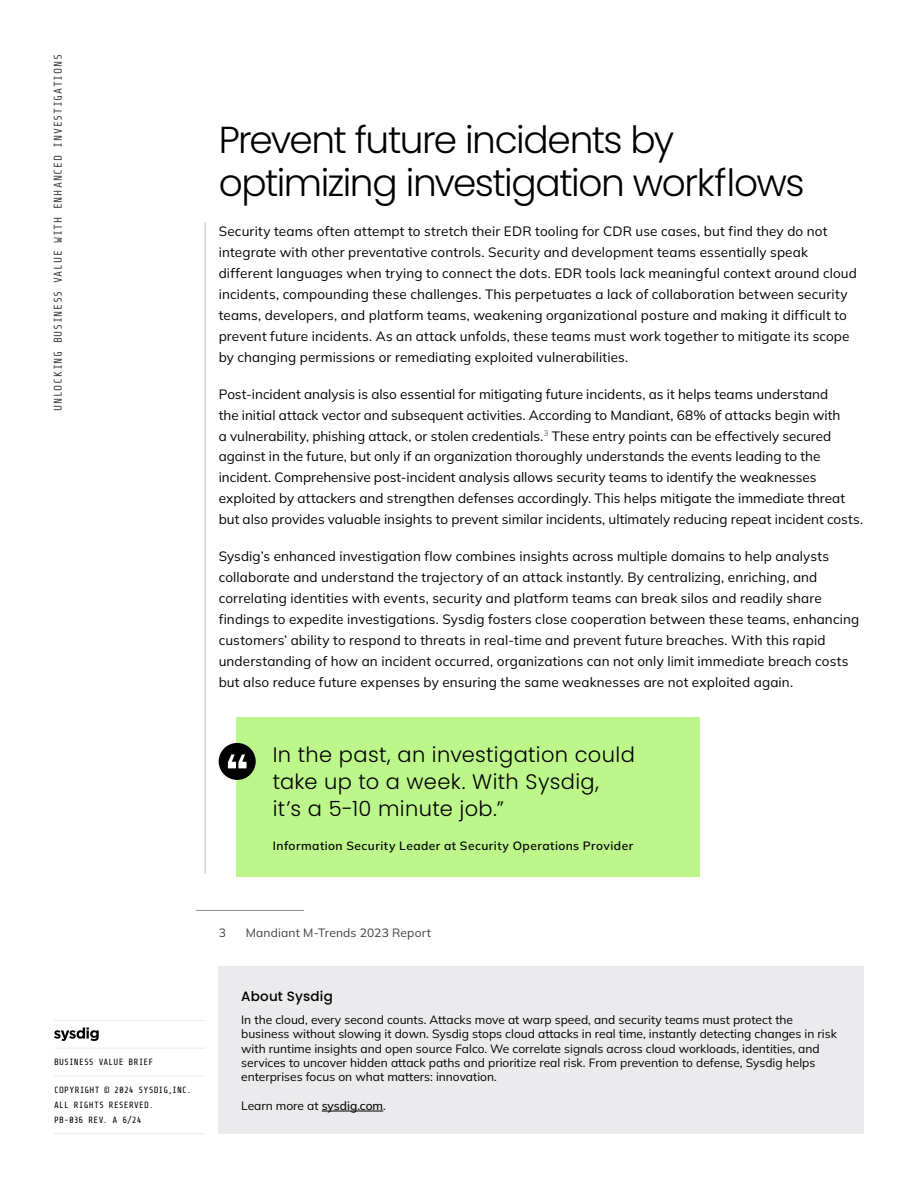
<style>
.page{position:relative;width:918px;height:1188px;background:#fff}
.page>*{position:absolute;margin:0;border:0;box-sizing:border-box;transform-origin:0 0}
.H1_-_Chapter{font:300 37.5px/43.2px "Poppins";letter-spacing:-.04em;color:#000}
.CS-Quote{font:300 21px/27px "Poppins";letter-spacing:.02em;color:#000}
.Body{font:13.5px/21px "Mulish";letter-spacing:.01em;color:#000}
.Heading_2{font:500 13.5px "Poppins";letter-spacing:.015em;color:#000}
.Paragraph_01_Body{font:12px/14.4px "Mulish";color:#000}
.CS-Quote-name{font:600 12px "Mulish";letter-spacing:.04em;color:#000}
.Footnote{font:12px "Mulish";letter-spacing:.015em;color:#3e4042}
.t1{font:11.25px "Share Tech Mono";letter-spacing:.06em;color:#3e4042}
.t2{font:9px/15px "Share Tech Mono";letter-spacing:.02em;color:#000}
.s1{font-weight:500}
</style>
<div class="page">
<hr style="left:205px;top:222px;width:1px;height:652px;background:#bbbdbf">
<hr style="left:196px;top:910px;width:108px;height:1px;background:#8a8c8e">
<div style="left:237px;top:717px;width:463px;height:130px;background:#bdf78b"></div>
<div style="left:237px;top:815px;width:463px;height:62px;background:#bdf78b"></div>
<div style="left:219px;top:743px;width:37px;height:37px;background:#000;border-radius:50%"></div>
<svg style="left:228px;top:754px;width:19px;height:14px"></svg>
<div style="left:219px;top:966px;width:645px;height:168px;background:#ebebed"></div>
<hr style="left:322px;top:1111px;width:61px;height:1px;background:#000">
<hr style="left:54px;top:1020px;width:151px;height:1px;background:#ebebed">
<hr style="left:54px;top:1048px;width:151px;height:1px;background:#ebebed">
<hr style="left:54px;top:1076px;width:151px;height:1px;background:#ebebed">
<hr style="left:54px;top:1133px;width:151px;height:1px;background:#ebebed">
<svg style="left:54px;top:1028px;width:45px;height:13px"></svg>
<p class="t1" style="left:52px;top:411px;width:356px;rotate:-90deg">Unlocking Business Value with Enhanced Investigations</p>
<p class="H1_-_Chapter" style="left:219px;top:119px;width:588px">Prevent future incidents by optimizing investigation workflows</p>
<p class="Body" style="left:219px;top:220px;width:640px">Security teams often attempt to stretch their EDR tooling for CDR use cases, but find they do not integrate with other preventative controls. Security and development teams essentially speak different languages when trying to connect the dots. EDR tools lack meaningful context around cloud incidents, compounding these challenges. This perpetuates a lack of collaboration between security teams, developers, and platform teams, weakening organizational posture and making it difficult to prevent future incidents. As an attack unfolds, these teams must work together to mitigate its scope by changing permissions or remediating exploited vulnerabilities.</p>
<p class="Body" style="left:219px;top:383px;width:646px">Post-incident analysis is also essential for mitigating future incidents, as it helps teams understand<br>the initial attack vector and subsequent activities. According to Mandiant, 68% of attacks begin with<br>a vulnerability, phishing attack, or stolen credentials.<sup>3</sup> These entry points can be effectively secured against in the future, but only if an organization thoroughly understands the events leading to the incident. Comprehensive post-incident analysis allows security teams to identify the weaknesses exploited by attackers and strengthen defenses accordingly. This helps mitigate the immediate threat but also provides valuable insights to prevent similar incidents, ultimately reducing repeat incident costs.</p>
<p class="Body" style="left:219px;top:546px;width:642px">Sysdig’s enhanced investigation flow combines insights across multiple domains to help analysts collaborate and understand the trajectory of an attack instantly. By centralizing, enriching, and correlating identities with events, security and platform teams can break silos and readily share findings to expedite investigations. Sysdig fosters close cooperation between these teams, enhancing customers’ ability to respond to threats in real-time and prevent future breaches. With this rapid understanding of how an incident occurred, organizations can not only limit immediate breach costs but also reduce future expenses by ensuring the same weaknesses are not exploited again.</p>
<p class="CS-Quote" style="left:273px;top:741px;width:364px">In the past, an investigation could take up to a week. With Sysdig,<br>it’s a 5-10 minute job.”</p>
<p class="CS-Quote-name" style="left:273px;top:837px;width:362px">Information Security Leader at Security Operations Provider</p>
<p class="t2" style="left:54px;top:1055px;width:86px">BUSINESS VALUE Brief</p>
<p class="t2" style="left:54px;top:1082px;width:37px">COPYRIGHT</p>
<p class="t2" style="left:54px;top:1082px;width:139px;text-indent:51px">© 2024 SYSDIG,INC.<br>ALL RIGHTS RESERVED.<br>PB-036 REV. A 6/24</p>
<p class="Footnote" style="left:219px;top:925px;width:9px">3</p>
<p class="Footnote" style="left:246px;top:925px;width:187px">Mandiant M-Trends 2023 Report</p>
<p class="Heading_2" style="left:241px;top:989px;width:93px">About Sysdig</p>
<p class="Paragraph_01_Body" style="left:241px;top:1012px;width:597px">In the cloud, every second counts. Attacks move at warp speed, and security teams must protect the business without slowing it down. Sysdig stops cloud attacks in real time, instantly detecting changes in risk with runtime insights and open source Falco. We correlate signals across cloud workloads, identities, and services to uncover hidden attack paths and prioritize real risk. From prevention to defense, Sysdig helps enterprises focus on what matters: innovation.</p>
<p class="Paragraph_01_Body" style="left:241px;top:1098px;width:146px">Learn more at <span class="s1">sysdig.com</span>.</p>
</div>
